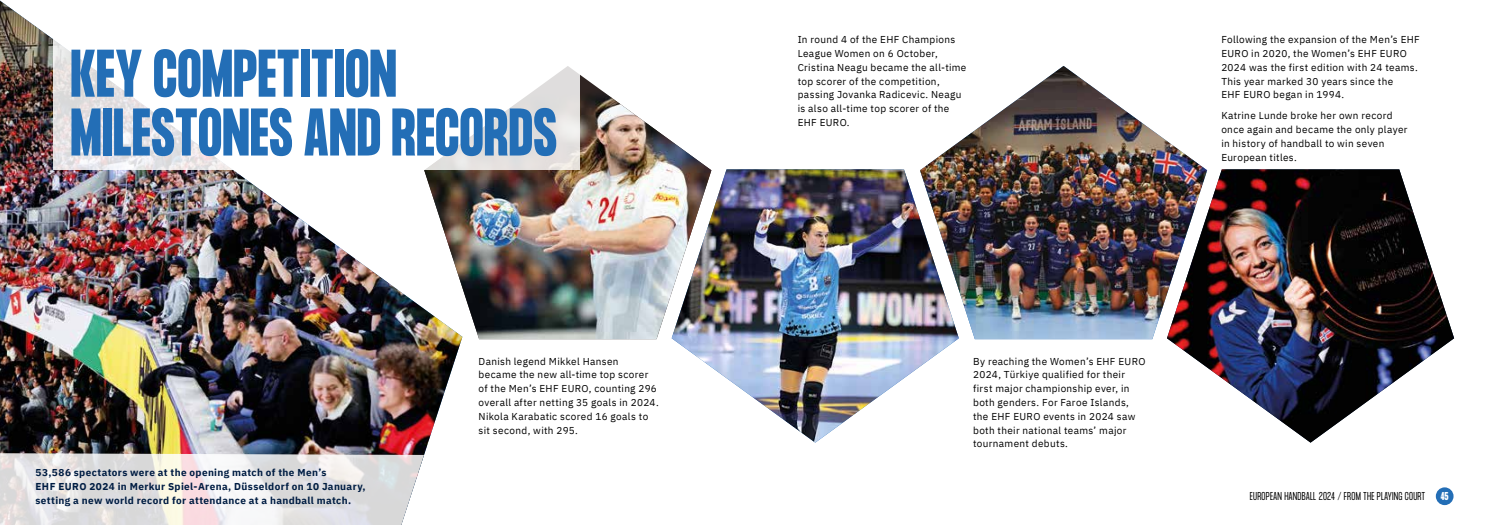
<style>
.page{position:relative;width:1489px;height:525px;background:#fff}
.page>*{position:absolute;margin:0;border:0;box-sizing:border-box;transform-origin:0 0}
.t1{font:700 58.75px/58.8px "Formula Condensed";letter-spacing:.02em;color:#236eb6}
.t2{font:10px/13.8px "IBM Plex Sans";letter-spacing:.035em;color:#000}
.t3{font:700 10px/13.8px "IBM Plex Sans";letter-spacing:.035em;color:#001d43}
.t4{font:300 10px "Formula Condensed";letter-spacing:.025em;color:#000}
.t5{font:700 10px "Formula Condensed";color:#fff}
</style>
<div class="page">
<div style="left:1435px;top:487px;width:18px;height:18px;background:#236eb6;border-radius:50%"></div>
<img style="left:922px;top:66px;width:284px;height:273px">
<img style="left:1166px;top:169px;width:287px;height:273px">
<img style="left:0;top:1px;width:462px;height:454px">
<img style="left:424px;top:87px;width:286px;height:252px">
<img style="left:671px;top:169px;width:287px;height:273px">
<svg style="left:53px;top:35px;width:526px;height:135px"></svg>
<svg style="left:0;top:453px;width:424px;height:71px"></svg>
<h1 class="t1" style="left:71px;top:47px;width:487px">KEY COMPETITION<br>MILESTONES AND RECORDS</h1>
<p class="t3" style="left:35px;top:464px;width:332px">53,586 spectators were at the opening match of the Men’s<br>EHF EURO 2024 in Merkur Spiel-Arena, Düsseldorf on 10 January, setting a new world record for attendance at a handball match.</p>
<p class="t2" style="left:478px;top:353px;width:182px">Danish legend Mikkel Hansen became the new all-time top scorer of the Men’s EHF EURO, counting 296 overall after netting 35 goals in 2024.<br>Nikola Karabatic scored 16 goals to sit second, with 295.</p>
<p class="t2" style="left:797px;top:32px;width:170px">In round 4 of the EHF Champions<br>League Women on 6 October,<br>Cristina Neagu became the all-time top scorer of the competition, passing Jovanka Radicevic. Neagu is also all-time top scorer of the<br>EHF EURO.</p>
<p class="t2" style="left:1221px;top:32px;width:200px">Following the expansion of the Men’s EHF EURO in 2020, the Women’s EHF EURO 2024 was the first edition with 24 teams.<br>This year marked 30 years since the<br>EHF EURO began in 1994.</p>
<p class="t2" style="left:1221px;top:108px;width:188px">Katrine Lunde broke her own record once again and became the only player in history of handball to win seven<br>European titles.</p>
<p class="t2" style="left:973px;top:353px;width:174px">By reaching the Women’s EHF EURO<br>2024, Türkiye qualified for their first major championship ever, in both genders. For Faroe Islands, the EHF EURO events in 2024 saw both their national teams’ major tournament debuts.</p>
<p class="t4" style="left:1249px;top:490px;width:177px">EUROPEAN HANDBALL 2024 / FROM THE PLAYING COURT</p>
<p class="t5" style="left:1440px;top:490px;width:9px">45</p>
</div>
